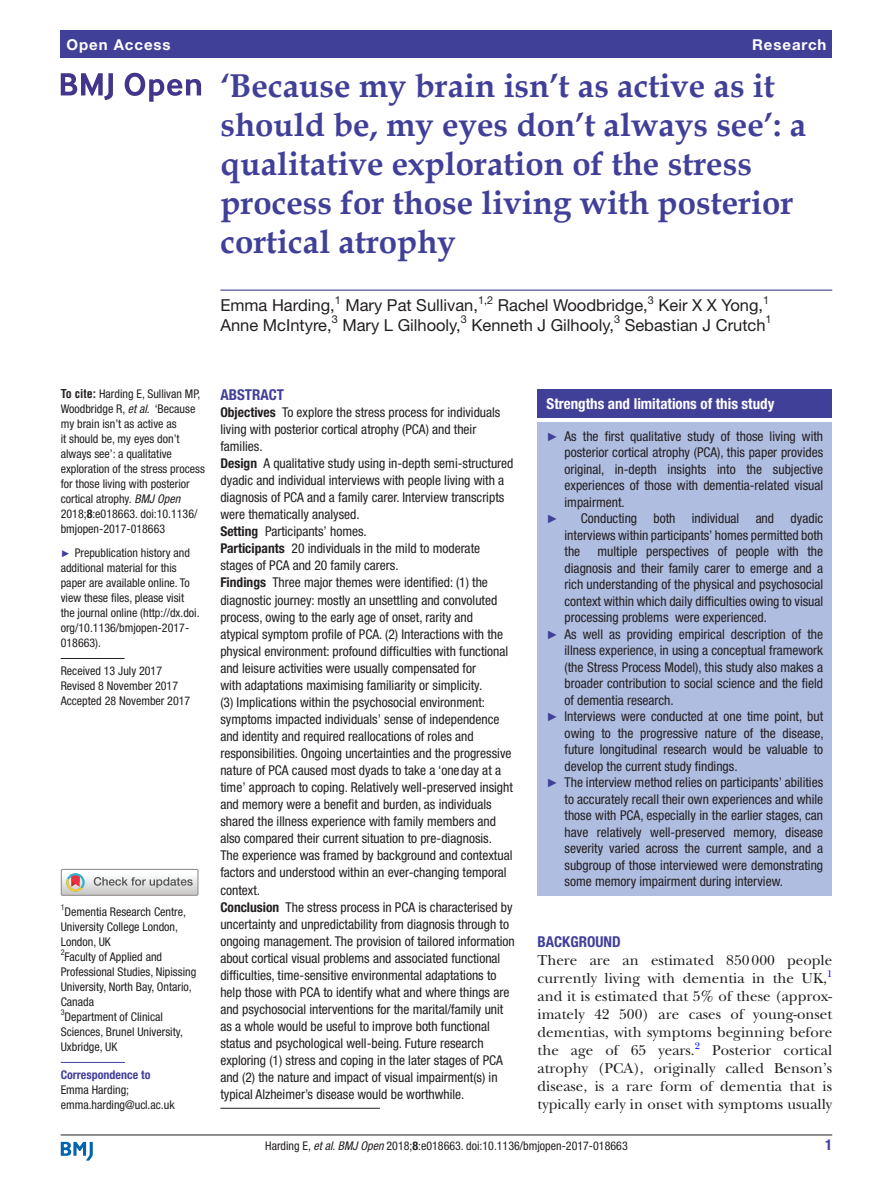
<style>
.page{position:relative;width:893px;height:1191px;background:#fff}
.page>*{position:absolute;margin:0;border:0;box-sizing:border-box;transform-origin:0 0}
.t1{font:700 33px/39px "Book Antiqua";color:#414099}
.t2{font:16.5px "Helvetica Neue LT Std";color:#231f20}
.t3{font:15px/18px "New Baskerville";color:#231f20;text-align:justify}
.t4{font:700 condensed 15px "Helvetica Neue LT Std";color:#fff}
.t5{font:700 condensed 15px "Helvetica Neue LT Std";color:#414099}
.t6{font:700 15px "Helvetica Neue LT Std";letter-spacing:.065em;color:#fff}
.t7{font:condensed 13.5px/17.1px "Helvetica Neue LT Std";color:#231f20;text-align:justify}
.t8{font:condensed 12px/15px "Helvetica Neue LT Std";color:#231f20}
.t9{font:700 condensed 12px "Helvetica Neue LT Std";color:#414099}
.t10{font:12px "Arial";color:#414099}
.t11{font:10.95px "Helvetica Neue LT Std";color:#231f20}
.t12{font:9.9px "New Baskerville";color:#00f}
.t13{font:condensed 7.95px "Helvetica Neue LT Std";color:#231f20}
.s1{font-family:"Helvetica LT Std";font-weight:700}
.s2{font-style:italic}
.s3{font-weight:700}
.s4{font-family:"Arial";font-stretch:normal;font-size:9.75px;color:#414099}
.s5{font-family:"Arial";font-stretch:normal;font-size:12px;color:#414099}
</style>
<div class="page">
<hr style="left:61px;top:1134px;width:771px;height:1px;background:#231f20">
<svg style="left:61px;top:1141px;width:32px;height:19px"></svg>
<div style="left:61px;top:31px;width:771px;height:27px;background:#414099"></div>
<hr style="left:220px;top:289px;width:612px;height:2px;background:#414099">
<hr style="left:61px;top:658px;width:64px;height:1px;background:#231f20">
<hr style="left:61px;top:1062px;width:64px;height:1px;background:#414099">
<svg style="left:61px;top:73px;width:52px;height:27px"></svg>
<svg style="left:125px;top:73px;width:76px;height:29px"></svg>
<div style="left:61px;top:869px;width:138px;height:27px;border:1px solid #969090"></div>
<svg style="left:61px;top:869px;width:137px;height:26px"></svg>
<hr style="left:220px;top:1107px;width:160px;height:1px;background:#231f20">
<div style="left:538px;top:389px;width:294px;height:29px;background:#414099"></div>
<div style="left:538px;top:422px;width:294px;height:473px;background:#afbde1"></div>
<p class="t6" style="left:66px;top:35px;width:106px">Open Access</p>
<p class="t6" style="left:752px;top:35px;width:76px">Research</p>
<h1 class="t1" style="left:220px;top:66px;width:587px">‘Because my brain isn’t as active as it should be, my eyes don’t always see’: a qualitative exploration of the stress process for those living with posterior cortical atrophy</h1>
<p class="t2" style="left:220px;top:296px;width:116px">Emma Harding,</p>
<p class="t11" style="left:335px;top:293px;width:8px">1</p>
<p class="t2" style="left:345px;top:296px;width:134px">Mary Pat Sullivan,</p>
<p class="t11" style="left:478px;top:293px;width:17px">1,2</p>
<p class="t2" style="left:498px;top:296px;width:152px">Rachel Woodbridge,</p>
<p class="t11" style="left:648px;top:293px;width:8px">3</p>
<p class="t2" style="left:658px;top:296px;width:106px">Keir X X Yong,</p>
<p class="t11" style="left:763px;top:293px;width:8px">1</p>
<p class="t2" style="left:220px;top:315px;width:113px">Anne McIntyre,</p>
<p class="t11" style="left:332px;top:313px;width:8px">3</p>
<p class="t2" style="left:342px;top:315px;width:120px">Mary L Gilhooly,</p>
<p class="t11" style="left:461px;top:313px;width:8px">3</p>
<p class="t2" style="left:472px;top:315px;width:144px">Kenneth J Gilhooly,</p>
<p class="t11" style="left:614px;top:313px;width:8px">3</p>
<p class="t2" style="left:625px;top:315px;width:142px">Sebastian J Crutch</p>
<p class="t11" style="left:766px;top:313px;width:8px">1</p>
<p class="t8" style="left:61px;top:386px;width:146px"><span class="s1">To cite:</span> Harding E, Sullivan MP,<br>Woodbridge R, <span class="s2">et al</span>. ‘Because my brain isn’t as active as<br>it should be, my eyes don’t always see’: a qualitative exploration of the stress process for those living with posterior cortical atrophy. <span class="s2">BMJ Open<br></span>2018;<span class="s3">8</span>:e018663. doi:10.1136/ bmjopen-2017-018663</p>
<p class="t8" style="left:61px;top:545px;width:140px"><span class="s4">►</span> Prepublication history and additional material for this paper are available online. To view these files, please visit the journal online (http://dx.doi. org/10.1136/bmjopen-2017-<br>018663).</p>
<p class="t8" style="left:61px;top:663px;width:131px">Received 13 July 2017<br>Revised 8 November 2017<br>Accepted 28 November 2017</p>
<p class="t13" style="left:61px;top:903px;width:5px">1</p>
<p class="t8" style="left:61px;top:904px;width:127px;text-indent:4px">Dementia Research Centre,<br>University College London,<br>London, UK</p>
<p class="t13" style="left:61px;top:948px;width:5px">2</p>
<p class="t8" style="left:61px;top:949px;width:137px;text-indent:4px">Faculty of Applied and<br>Professional Studies, Nipissing<br>University, North Bay, Ontario,<br>Canada<br><sup>3</sup>Department of Clinical<br>Sciences, Brunel University,<br>Uxbridge, UK</p>
<p class="t9" style="left:61px;top:1067px;width:91px">Correspondence to</p>
<p class="t8" style="left:61px;top:1082px;width:115px">Emma Harding; emma.harding@ucl.ac.uk</p>
<p class="t5" style="left:220px;top:385px;width:65px">Abstract</p>
<p class="t7" style="left:220px;top:403px;width:296px;text-align:left"><span class="s3">Objectives</span> To explore the stress process for individuals living with posterior cortical atrophy (PCA) and their families.<br><span class="s3">Design</span> A qualitative study using in-depth semi-structured dyadic and individual interviews with people living with a diagnosis of PCA and a family carer. Interview transcripts were thematically analysed.<br><span class="s3">Setting</span> Participants’ homes.<br><span class="s3">Participants</span> 20 individuals in the mild to moderate stages of PCA and 20 family carers.<br><span class="s3">Findings</span> Three major themes were identified: (1) the diagnostic journey: mostly an unsettling and convoluted process, owing to the early age of onset, rarity and atypical symptom profile of PCA. (2) Interactions with the physical environment: profound difficulties with functional and leisure activities were usually compensated for<br>with adaptations maximising familiarity or simplicity.<br>(3) Implications within the psychosocial environment: symptoms impacted individuals’ sense of independence and identity and required reallocations of roles and responsibilities. Ongoing uncertainties and the progressive nature of PCA caused most dyads to take a ‘one day at a time’ approach to coping. Relatively well-preserved insight and memory were a benefit and burden, as individuals shared the illness experience with family members and also compared their current situation to pre-diagnosis.<br>The experience was framed by background and contextual factors and understood within an ever-changing temporal context.<br><span class="s3">Conclusion</span> The stress process in PCA is characterised by uncertainty and unpredictability from diagnosis through to ongoing management. The provision of tailored information about cortical visual problems and associated functional difficulties, time-sensitive environmental adaptations to help those with PCA to identify what and where things are and psychosocial interventions for the marital/family unit as a whole would be useful to improve both functional status and psychological well-being. Future research exploring (1) stress and coping in the later stages of PCA and (2) the nature and impact of visual impairment(s) in typical Alzheimer’s disease would be worthwhile.</p>
<p class="t4" style="left:547px;top:394px;width:229px">Strengths and limitations of this study</p>
<p class="t7" style="left:565px;top:427px;width:260px;line-height:16.5px;text-indent:-18px"><span class="s5">►</span> As the first qualitative study of those living with posterior cortical atrophy (PCA), this paper provides original, in-depth insights into the subjective experiences of those with dementia-related visual impairment.</p>
<p class="t10" style="left:547px;top:511px;width:13px">►</p>
<p class="t7" style="left:565px;top:510px;width:260px;line-height:16.5px;text-indent:16px">Conducting both individual and dyadic interviews within participants’ homes permitted both the</p>
<p class="t7" style="left:597px;top:543px;width:227px">multiple perspectives of people with the</p>
<p class="t7" style="left:565px;top:559px;width:260px">diagnosis and their family carer to emerge and a</p>
<p class="t7" style="left:565px;top:576px;width:260px">rich understanding of the physical and psychosocial</p>
<p class="t7" style="left:565px;top:592px;width:260px">context within which daily difficulties owing to visual</p>
<p class="t7" style="left:565px;top:609px;width:204px">processing problems were experienced.</p>
<p class="t7" style="left:547px;top:625px;width:278px"><span class="s5">►</span> As well as providing empirical description of the</p>
<p class="t7" style="left:565px;top:642px;width:260px">illness experience, in using a conceptual framework</p>
<p class="t7" style="left:565px;top:658px;width:260px">(the Stress Process Model), this study also makes a</p>
<p class="t7" style="left:565px;top:675px;width:260px">broader contribution to social science and the field</p>
<p class="t7" style="left:565px;top:691px;width:111px">of dementia research.</p>
<p class="t7" style="left:547px;top:708px;width:278px"><span class="s5">►</span> Interviews were conducted at one time point, but</p>
<p class="t7" style="left:565px;top:724px;width:261px">owing to the progressive nature of the disease,</p>
<p class="t7" style="left:565px;top:741px;width:260px">future longitudinal research would be valuable to</p>
<p class="t7" style="left:565px;top:757px;width:174px">develop the current study findings.</p>
<p class="t7" style="left:547px;top:774px;width:278px"><span class="s5">►</span> The interview method relies on participants’ abilities</p>
<p class="t7" style="left:565px;top:790px;width:260px">to accurately recall their own experiences and while</p>
<p class="t7" style="left:565px;top:807px;width:260px">those with PCA, especially in the earlier stages, can</p>
<p class="t7" style="left:565px;top:823px;width:260px">have relatively well-preserved memory, disease</p>
<p class="t7" style="left:565px;top:840px;width:260px">severity varied across the current sample, and a</p>
<p class="t7" style="left:565px;top:856px;width:260px">subgroup of those interviewed were demonstrating</p>
<p class="t7" style="left:565px;top:873px;width:220px">some memory impairment during interview.</p>
<p class="t5" style="left:538px;top:933px;width:83px">Background</p>
<p class="t3" style="left:538px;top:951px;width:296px">There are an estimated 850000 people currently living with dementia in the UK,</p>
<p class="t12" style="left:827px;top:967px;width:7px">1</p>
<p class="t3" style="left:538px;top:987px;width:296px">and it is estimated that 5% of these (approx&shy;imately 42 500) are cases of young-onset dementias, with symptoms beginning before the age of 65 years.<sup>2</sup></p>
<p class="t3" style="left:538px;top:1041px;width:296px;text-indent:175px">Posterior cortical atrophy (PCA), originally called Benson’s disease, is a rare form of dementia that is typically early in onset with symptoms usually</p>
<p class="t8" style="left:265px;top:1137px;width:364px">Harding E, <span class="s2">et al</span>. <span class="s2">BMJ Open</span> 2018;<span class="s3">8</span>:e018663. doi:10.1136/bmjopen-2017-018663</p>
<p class="t5" style="left:825px;top:1135px;width:9px">1</p>
</div>
